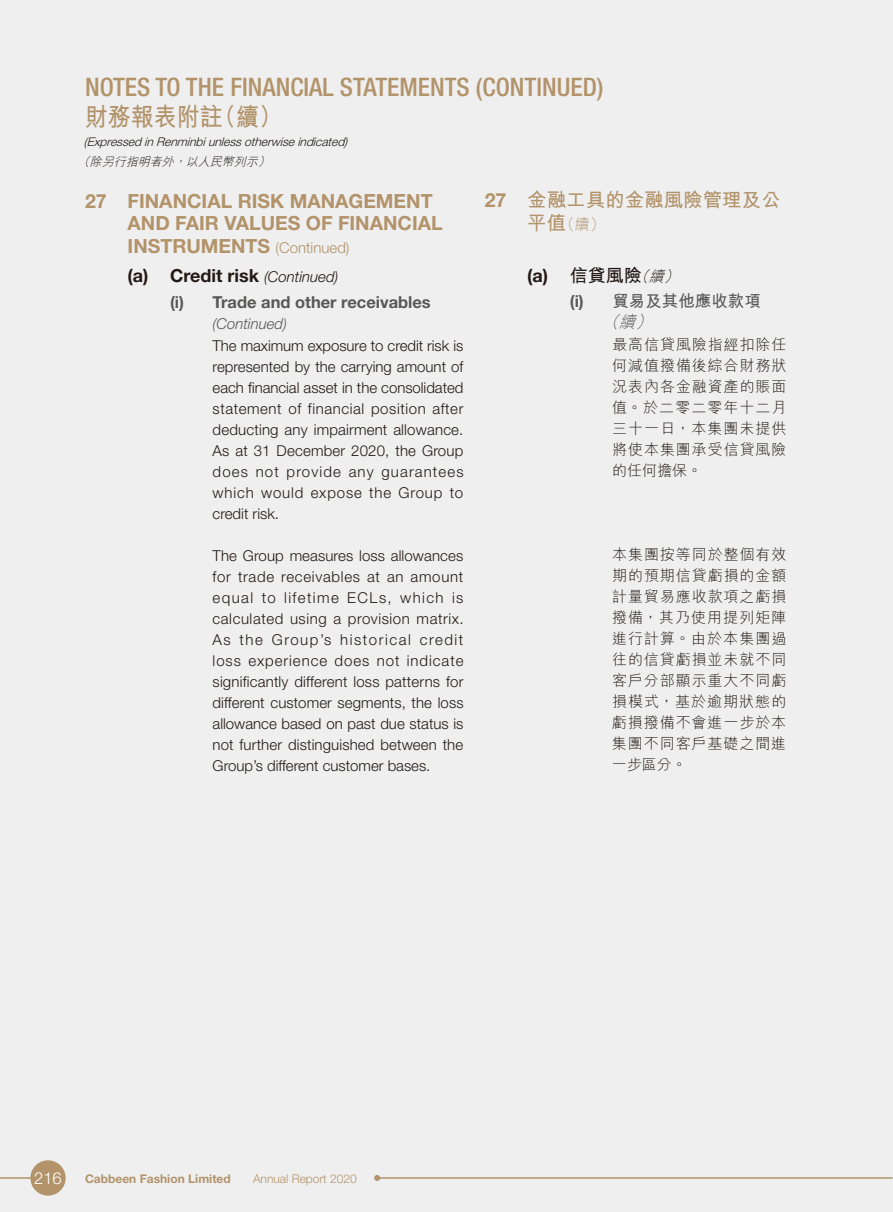
<style>
.page{position:relative;width:893px;height:1212px;background:#fff}
.page>*{position:absolute;margin:0;border:0;box-sizing:border-box;transform-origin:0 0}
.t1{font:500 condensed 25.5px "Helvetica Neue LT Std";color:#b2936a}
.t2{font:700 25.5px "M Hei HK";color:#b2936a;scale:.9 1}
.t3{font:700 19.5px/22.5px "Helvetica Neue LT Std";color:#b2936a}
.t4{font:700 19.5px "M Hei HK";color:#b2936a}
.t5{font:700 18px "Helvetica Neue LT Std";color:#231916}
.t6{font:700 18px "M Hei HK";color:#231916}
.t7{font:700 16.5px "Helvetica Neue LT Std";color:#595857}
.t8{font:700 16.5px/21px "M Hei HK";color:#595857}
.t9{font:300 16.5px "Helvetica Neue LT Std";color:#fff}
.t10{font:300 15px/21px "Helvetica Neue LT Std";letter-spacing:.01em;color:#231916;text-align:justify}
.t11{font:300 15px/21px "M Hei HK";letter-spacing:.06em;color:#231916;text-align:justify}
.t12{font:300 15px "Helvetica Neue LT Std";color:#b2936a}
.t13{font:italic 300 15px "Helvetica Neue LT Std";color:#595857}
.t14{font:300 15px "M Hei HK";color:#b2936a}
.t15{font:italic 300 12px "Helvetica Neue LT Std";color:#231916}
.t16{font:700 12px "Helvetica Neue LT Std";color:#b2936a}
.t17{font:300 12px "Helvetica Neue LT Std";color:#b2936a}
.t18{font:italic 300 12px "M Hei HK";color:#231916}
.s1{font-family:"Helvetica Neue LT Std"}
.s2{font-weight:700;font-size:19.5px}
.s3{font-weight:300;font-style:italic;font-size:15px}
.s4{font-weight:300;font-style:italic}
</style>
<div class="page">
<div style="left:0;top:0;width:892px;height:1212px;background:#efeff0"></div>
<hr style="left:0;top:1177px;width:38px;height:2px;background:#b2936a">
<div style="left:30px;top:1160px;width:36px;height:35px;background:#b2936a;border-radius:50%"></div>
<hr style="left:377px;top:1177px;width:515px;height:2px;background:#b2936a">
<svg style="left:374px;top:1175px;width:6px;height:6px"></svg>
<h1 class="t1" style="left:85px;top:71px;width:520px">NOTES TO THE FINANCIAL STATEMENTS (CONTINUED)</h1>
<h1 class="t2" style="left:85px;top:98px;width:220px">財務報表附註（續）</h1>
<p class="t15" style="left:84px;top:135px;width:266px">(ExpressedinRenminbiunlessotherwiseindicated)</p>
<p class="t18" style="left:78px;top:155px;width:197px">（除另行指明者外，以人民幣列示）</p>
<h2 class="t3" style="left:85px;top:189px;width:35px">27 Fi</h2>
<h2 class="t3" style="left:145px;top:189px;width:119px">nancial risk</h2>
<h2 class="t4" style="left:485px;top:186px;width:298px"><span class="s1">27</span> 金融工具的金融風險管理及公</h2>
<p class="t14" style="left:527px;top:217px;width:79px"><span class="s2">平值</span>（續）</p>
<p class="t6" style="left:527px;top:262px;width:157px"><span class="s1">(a)</span> 信貸風險<span class="s3">（續）</span></p>
<p class="t8" style="left:602px;top:289px;width:160px;text-indent:-33px"><span class="s1">(i)</span> 貿易及其他應收款項<span class="s4">（續）</span></p>
<p class="t11" style="left:612px;top:334px;width:176px">最高信貸風險指經扣除任何減值撥備後綜合財務狀況表內各金融資產的賬面值。於二零二零年十二月三十一日，本集團未提供將使本集團承受信貸風險的任何擔保。</p>
<h2 class="t3" style="left:128px;top:189px;width:307px;text-indent:162px">management and fair valu es OF FINAN</h2>
<h2 class="t3" style="left:398px;top:211px;width:47px">CIAL</h2>
<h2 class="t3" style="left:128px;top:234px;width:89px">INSTRUMENT</h2>
<p class="t12" style="left:258px;top:238px;width:93px"><span class="s2">S</span> (Continued)</p>
<p class="t5" style="left:128px;top:265px;width:212px">(a) Credit risk <span class="s3">(Continued)</span></p>
<p class="t7" style="left:170px;top:292px;width:262px">(i) Trade and other receivables</p>
<p class="t13" style="left:213px;top:315px;width:76px">(Continued)</p>
<p class="t10" style="left:213px;top:335px;width:252px">The maximum exposure to credit risk is represented by the carrying amount of each financial asset in the consolidated statement of financial position after deducting any impairment allowance.<br>As at 31 December 2020, the Group does not provide any guarantees which would expose the Group to credit risk.</p>
<p class="t10" style="left:213px;top:545px;width:253px">The Group measures loss allowances for trade receivables at an amount equal to lifetime ECLs, which is calculated using a provision matrix.<br>As the Group’s historical credit loss experience does not indicate significantly different loss patterns for different customer segments, the loss allowance based on past due status is not further distinguished between the Group’s different customer bases.</p>
<p class="t11" style="left:612px;top:544px;width:176px">本集團按等同於整個有效期的預期信貸虧損的金額計量貿易應收款項之虧損撥備，其乃使用提列矩陣進行計算。由於本集團過往的信貸虧損並未就不同客戶分部顯示重大不同虧損模式，基於逾期狀態的虧損撥備不會進一步於本集團不同客戶基礎之間進一步區分。</p>
<p class="t9" style="left:34px;top:1168px;width:29px">216</p>
<p class="t16" style="left:85px;top:1171px;width:147px">Cabbeen Fashion Limited</p>
<p class="t17" style="left:253px;top:1171px;width:105px">Annual Report 2020</p>
</div>
